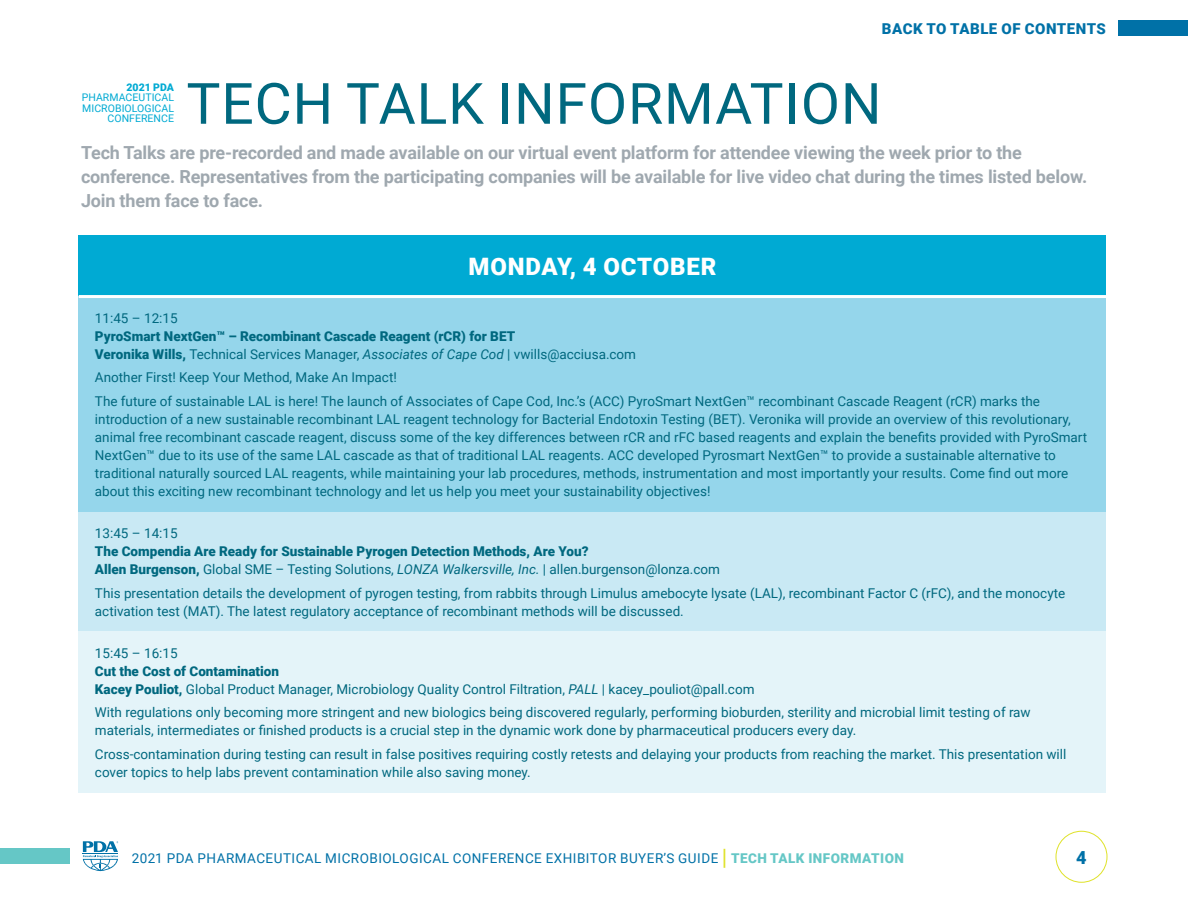
<style>
.page{position:relative;width:1188px;height:918px;background:#fff}
.page>*{position:absolute;margin:0;border:0;box-sizing:border-box;transform-origin:0 0}
.t1{font:57px "Roboto";letter-spacing:.015em;color:#00687f}
.t2{font:900 24px "Roboto";letter-spacing:.035em;color:#fff}
.t3{font:700 18px/24px "Roboto";letter-spacing:-.01em;color:#9fa8af}
.t4{font:900 18px "Roboto";color:#0071a7}
.t5{font:900 15px "Roboto";letter-spacing:.035em;color:#0071a7}
.t6{font:13.5px/18px "Roboto";color:#00687f}
.t7{font:900 13.5px/18px "Roboto";color:#00687f}
.t8{font:13.5px "Roboto";letter-spacing:.035em;color:#0071a7}
.t9{font:10.5px/10.5px "Roboto";letter-spacing:.005em;color:#00aad3;text-align:right}
.t10{font:900 10.5px "Roboto";letter-spacing:.005em;color:#00aad3}
.s1{font-weight:400}
.s2{font-weight:400;font-style:italic}
.s3{font-weight:900}
.s4{font-style:italic}
.s5{font-size:22.5px;color:#dfe229}
.s6{font-weight:900;color:#65c7c6}
</style>
<div class="page">
<svg style="left:83px;top:841px;width:35px;height:30px"></svg>
<div style="left:1056px;top:831px;width:51px;height:52px;border:1px solid #dfe229;border-radius:50%"></div>
<div style="left:0;top:848px;width:69px;height:16px;background:#65c7c6"></div>
<div style="left:1119px;top:21px;width:69px;height:15px;background:#0071a7"></div>
<div style="left:79px;top:235px;width:1027px;height:62px;background:#00aad3"></div>
<div style="left:79px;top:297px;width:1027px;height:215px;background:#95d6eb"></div>
<div style="left:79px;top:512px;width:1027px;height:120px;background:#c9e9f4"></div>
<div style="left:79px;top:632px;width:1027px;height:161px;background:#e4f4f9"></div>
<hr style="left:79px;top:295px;width:1027px;height:3px;background:#fff">
<p class="t5" style="left:882px;top:18px;width:226px">BACK TO TABLE OF CONTENTS</p>
<p class="t10" style="left:126px;top:80px;width:49px">2021 PDA</p>
<p class="t9" style="left:82px;top:92px;width:94px">PHARMACEUTICAL<br>MICROBIOLOGICAL<br>CONFERENCE</p>
<h1 class="t1" style="left:186px;top:64px;width:697px">TECH TALK INFORMATION</h1>
<p class="t3" style="left:81px;top:139px;width:1008px">Tech Talks are pre-recorded and made available on our virtual event platform for attendee viewing the week prior to the conference. Representatives from the participating companies will be available for live video chat during the times listed below.<br>Join them face to face.</p>
<h2 class="t2" style="left:469px;top:250px;width:249px">MONDAY, 4 OCTOBER</h2>
<p class="t6" style="left:95px;top:309px;width:84px">11:45 – 12:15</p>
<p class="t7" style="left:95px;top:327px;width:543px">PyroSmart NextGen™ – Recombinant Cascade Reagent (rCR) for BET<br>Veronika Wills, <span class="s1">Technical Services Manager,</span> <span class="s2">Associates of Cape Cod</span> <span class="s1">| vwills@acciusa.com</span></p>
<p class="t6" style="left:95px;top:365px;width:947px;line-height:23.4px">Another First! Keep Your Method, Make An Impact!<br>The future of sustainable LAL is here! The launch of Associates of Cape Cod, Inc.’s (ACC) PyroSmart NextGen™ recombinant Cascade Reagent (rCR) marks the</p>
<p class="t6" style="left:95px;top:409px;width:994px">introduction of a new sustainable recombinant LAL reagent technology for Bacterial Endotoxin Testing (BET). Veronika will provide an overview of this revolutionary, animal free recombinant cascade reagent, discuss some of the key differences between rCR and rFC based reagents and explain the benefits provided with PyroSmart NextGen™ due to its use of the same LAL cascade as that of traditional LAL reagents. ACC developed Pyrosmart NextGen™ to provide a sustainable alternative to traditional naturally sourced LAL reagents, while maintaining your lab procedures, methods, instrumentation and most importantly your results. Come find out more about this exciting new recombinant technology and let us help you meet your sustainability objectives!</p>
<p class="t6" style="left:95px;top:524px;width:84px">13:45 – 14:15</p>
<p class="t7" style="left:95px;top:542px;width:627px">The Compendia Are Ready for Sustainable Pyrogen Detection Methods, Are You?<br>Allen Burgenson, <span class="s1">Global SME – Testing Solutions,</span> <span class="s2">LONZA Walkersville, Inc.</span> <span class="s1">| allen.burgenson@lonza.com</span></p>
<p class="t6" style="left:95px;top:583px;width:972px">This presentation details the development of pyrogen testing, from rabbits through Limulus amebocyte lysate (LAL), recombinant Factor C (rFC), and the monocyte activation test (MAT). The latest regulatory acceptance of recombinant methods will be discussed.</p>
<p class="t6" style="left:95px;top:644px;width:84px">15:45 – 16:15</p>
<p class="t6" style="left:95px;top:662px;width:661px"><span class="s3">Cut the Cost of Contamination<br>Kacey Pouliot,</span> Global Product Manager, Microbiology Quality Control Filtration, <span class="s4">PALL</span> | kacey_pouliot@pall.com</p>
<p class="t6" style="left:95px;top:703px;width:937px">With regulations only becoming more stringent and new biologics being discovered regularly, performing bioburden, sterility and microbial limit testing of raw materials, intermediates or finished products is a crucial step in the dynamic work done by pharmaceutical producers every day.</p>
<p class="t6" style="left:95px;top:745px;width:973px">Cross-contamination during testing can result in false positives requiring costly retests and delaying your products from reaching the market. This presentation will cover topics to help labs prevent contamination while also saving money.</p>
<p class="t8" style="left:132px;top:849px;width:774px">2021 PDA PHARMACEUTICAL MICROBIOLOGICAL CONFERENCE EXHIBITOR BUYER’S GUIDE <span class="s5">|</span> <span class="s6">TECH TALK INFORMATION</span></p>
<h3 class="t4" style="left:1076px;top:845px;width:12px">4</h3>
</div>
